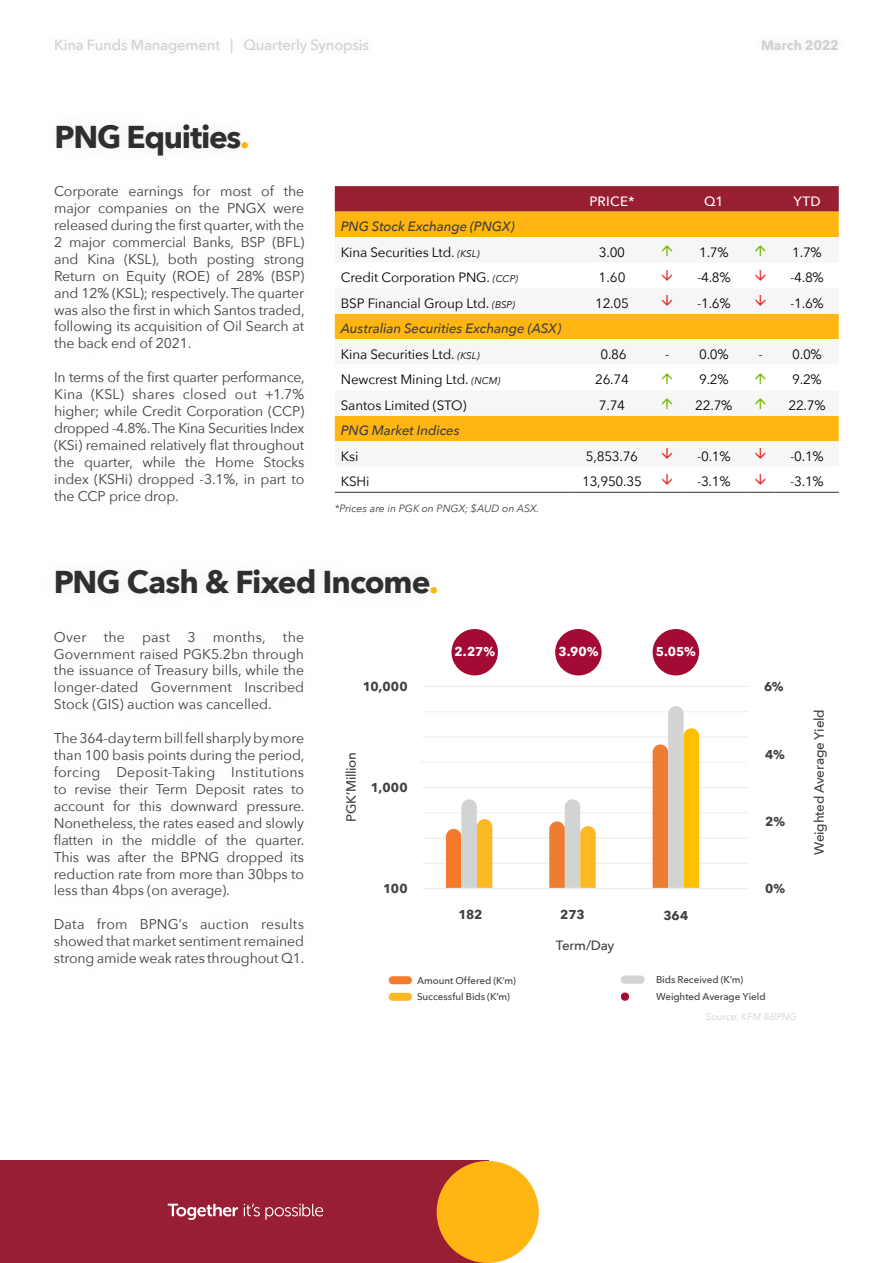
<style>
.page{position:relative;width:893px;height:1263px;background:#fff}
.page>*{position:absolute;margin:0;border:0;box-sizing:border-box;transform-origin:0 0}
.t1{font:700 31.5px "Avenir Next";letter-spacing:-.03em;color:#2f2f2e}
.t2{font:500 14.85px "Avenir Next";letter-spacing:-.015em;color:#d1d1d1}
.t3{font:14.1px/17px "Avenir Next";letter-spacing:-.01em;color:#414042;text-align:justify}
.t4{font:13.5px "Avenir Next";letter-spacing:-.01em;color:#000}
.t5{font:italic 500 13.5px/25.5px "Avenir Next";letter-spacing:-.01em;color:#414042}
.t6{font:500 13.5px "Avenir Next";letter-spacing:.025em;color:#fff}
.t7{font:700 13.5px "Avenir Next";letter-spacing:-.005em;color:#d1d1d1}
.t8{font:500 13.35px "Avenir Next";letter-spacing:-.02em;color:#414042}
.t9{font:700 12.75px "Avenir Next";letter-spacing:-.005em;color:#414042}
.t10{font:700 12.75px "Avenir Next";color:#fff}
.t11{font:italic 10.5px "Avenir Next";color:#414042}
.t12{font:500 9.9px/17px "Avenir Next";letter-spacing:-.005em;color:#414042}
.t13{font:italic 9.9px "Avenir Next";letter-spacing:-.01em;color:#d2d3d3}
.s1{color:#ffb512}
.s2{font-weight:400;font-style:normal;color:#000}
.s3{font-weight:400;font-size:9.75px;color:#000}
.s4{font-style:italic;font-size:9.75px}
</style>
<div class="page">
<div style="left:0;top:1161px;width:481px;height:102px;background:#981e33"></div>
<div style="left:437px;top:1161px;width:102px;height:102px;background:#ffb512;border-radius:50%"></div>
<svg style="left:168px;top:1203px;width:155px;height:17px"></svg>
<svg style="left:335px;top:186px;width:504px;height:26px"></svg>
<div style="left:335px;top:212px;width:504px;height:25px;background:#ffb512"></div>
<svg style="left:335px;top:237px;width:504px;height:1px"></svg>
<svg style="left:335px;top:313px;width:504px;height:179px"></svg>
<hr style="left:335px;top:492px;width:237px;height:1px;background:#2f2f2e">
<hr style="left:572px;top:492px;width:80px;height:1px;background:#2f2f2e">
<hr style="left:652px;top:492px;width:30px;height:1px;background:#2f2f2e">
<hr style="left:682px;top:492px;width:64px;height:1px;background:#2f2f2e">
<svg style="left:746px;top:492px;width:29px;height:1px"></svg>
<hr style="left:775px;top:492px;width:64px;height:1px;background:#2f2f2e">
<hr style="left:423px;top:686px;width:325px;height:1px;background:#ededed">
<hr style="left:423px;top:736px;width:325px;height:1px;background:#ededed">
<hr style="left:423px;top:787px;width:325px;height:1px;background:#ededed">
<hr style="left:423px;top:837px;width:325px;height:2px;background:#ededed">
<hr style="left:423px;top:863px;width:325px;height:1px;background:#ededed">
<hr style="left:423px;top:812px;width:325px;height:1px;background:#ededed">
<hr style="left:421px;top:762px;width:325px;height:1px;background:#ededed">
<hr style="left:423px;top:711px;width:325px;height:1px;background:#ededed">
<hr style="left:423px;top:888px;width:325px;height:1px;background:#ededed">
<svg style="left:446px;top:799px;width:46px;height:89px"></svg>
<svg style="left:549px;top:799px;width:47px;height:89px"></svg>
<svg style="left:653px;top:706px;width:46px;height:182px"></svg>
<div style="left:451px;top:629px;width:47px;height:46px;background:#a30b35;border-radius:50%"></div>
<div style="left:555px;top:629px;width:47px;height:46px;background:#a30b35;border-radius:50%"></div>
<div style="left:653px;top:629px;width:46px;height:46px;background:#a30b35;border-radius:50%"></div>
<div style="left:621px;top:975px;width:24px;height:9px;background:#d2d3d3;border-radius:4px"></div>
<div style="left:621px;top:992px;width:8px;height:9px;background:#a30b35;border-radius:4px"></div>
<div style="left:389px;top:993px;width:23px;height:8px;background:#fdb924;border-radius:4px"></div>
<div style="left:389px;top:976px;width:23px;height:8px;background:#f47b29;border-radius:4px"></div>
<svg style="left:662px;top:373px;width:10px;height:11px"></svg>
<svg style="left:756px;top:373px;width:9px;height:11px"></svg>
<svg style="left:662px;top:398px;width:10px;height:11px"></svg>
<svg style="left:756px;top:398px;width:9px;height:11px"></svg>
<svg style="left:662px;top:448px;width:10px;height:11px"></svg>
<svg style="left:756px;top:448px;width:9px;height:11px"></svg>
<svg style="left:662px;top:474px;width:10px;height:11px"></svg>
<svg style="left:756px;top:474px;width:9px;height:11px"></svg>
<p class="t2" style="left:54px;top:32px;width:317px">Kina Funds Management | Quarterly Synopsis</p>
<p class="t7" style="left:761px;top:33px;width:79px">March 2022</p>
<h1 class="t1" style="left:54px;top:110px;width:197px">PNG Equities<span class="s1">.</span></h1>
<p class="t3" style="left:54px;top:182px;width:252px">Corporate earnings for most of the major companies on the PNGX were released during the first quarter, with the 2 major commercial Banks, BSP (BFL) and Kina (KSL), both posting strong Return on Equity (ROE) of 28% (BSP) and 12% (KSL); respectively. The quarter was also the first in which Santos traded, following its acquisition of Oil Search at the back end of 2021.</p>
<p class="t3" style="left:54px;top:368px;width:252px">In terms of the first quarter performance, Kina (KSL) shares closed out +1.7% higher; while Credit Corporation (CCP) dropped -4.8%. The Kina Securities Index (KSi) remained relatively flat throughout the quarter, while the Home Stocks index (KSHi) dropped -3.1%, in part to the CCP price drop.</p>
<p class="t5" style="left:341px;top:213px;width:176px">PNG Stock Exchange (PNGX)<br><span class="s2">Kina Securities Ltd.</span> <span class="s3">(KSL)</span></p>
<p class="t6" style="left:589px;top:189px;width:47px">PRICE*</p>
<p class="t6" style="left:704px;top:189px;width:21px">Q1</p>
<p class="t6" style="left:793px;top:189px;width:29px">YTD</p>
<p class="t4" style="left:599px;top:241px;width:28px">3.00</p>
<p class="t4" style="left:699px;top:241px;width:31px">1.7%</p>
<p class="t4" style="left:792px;top:241px;width:31px">1.7%</p>
<p class="t4" style="left:341px;top:266px;width:179px">Credit Corporation PNG. <span class="s4">(CCP)</span></p>
<p class="t4" style="left:599px;top:266px;width:28px">1.60</p>
<p class="t4" style="left:697px;top:266px;width:35px">-4.8%</p>
<p class="t4" style="left:790px;top:266px;width:35px">-4.8%</p>
<p class="t4" style="left:341px;top:292px;width:176px">BSP Financial Group Ltd. <span class="s4">(BSP)</span></p>
<p class="t4" style="left:595px;top:292px;width:35px">12.05</p>
<p class="t4" style="left:697px;top:292px;width:35px">-1.6%</p>
<p class="t4" style="left:790px;top:292px;width:35px">-1.6%</p>
<p class="t5" style="left:341px;top:315px;width:222px">Australian Securities Exchange (ASX)<br><span class="s2">Kina Securities Ltd.</span> <span class="s3">(KSL)</span></p>
<p class="t4" style="left:600px;top:343px;width:28px">0.86</p>
<p class="t4" style="left:665px;top:343px;width:65px">- 0.0%</p>
<p class="t4" style="left:758px;top:343px;width:65px">- 0.0%</p>
<p class="t4" style="left:341px;top:368px;width:161px">Newcrest Mining Ltd. <span class="s4">(NCM)</span></p>
<p class="t4" style="left:595px;top:368px;width:35px">26.74</p>
<p class="t4" style="left:699px;top:368px;width:31px">9.2%</p>
<p class="t4" style="left:792px;top:368px;width:31px">9.2%</p>
<p class="t4" style="left:341px;top:394px;width:127px">Santos Limited (STO)</p>
<p class="t4" style="left:599px;top:394px;width:28px">7.74</p>
<p class="t4" style="left:695px;top:394px;width:39px">22.7%</p>
<p class="t4" style="left:788px;top:394px;width:39px">22.7%</p>
<p class="t5" style="left:341px;top:417px;width:120px">PNG Market Indices</p>
<p class="t4" style="left:341px;top:445px;width:19px">Ksi</p>
<p class="t4" style="left:586px;top:445px;width:54px">5,853.76</p>
<p class="t4" style="left:697px;top:445px;width:35px">-0.1%</p>
<p class="t4" style="left:790px;top:445px;width:35px">-0.1%</p>
<p class="t4" style="left:341px;top:470px;width:30px">KSHi</p>
<p class="t4" style="left:582px;top:470px;width:61px">13,950.35</p>
<p class="t4" style="left:697px;top:470px;width:35px">-3.1%</p>
<p class="t4" style="left:790px;top:470px;width:35px">-3.1%</p>
<p class="t11" style="left:335px;top:499px;width:206px">*Prices are in PGK on PNGX; $AUD on ASX.</p>
<h1 class="t1" style="left:54px;top:554px;width:386px">PNG Cash &amp; Fixed Income<span class="s1">.</span></h1>
<p class="t3" style="left:54px;top:628px;width:252px">Over the past 3 months, the Government raised PGK5.2bn through the issuance of Treasury bills, while the longer-dated Government Inscribed Stock (GIS) auction was cancelled.</p>
<p class="t3" style="left:54px;top:729px;width:252px">The 364-day term bill fell sharply by more than 100 basis points during the period, forcing Deposit-Taking Institutions to revise their Term Deposit rates to account for this downward pressure.<br>Nonetheless, the rates eased and slowly flatten in the middle of the quarter.<br>This was after the BPNG dropped its reduction rate from more than 30bps to less than 4bps (on average).</p>
<p class="t3" style="left:54px;top:915px;width:252px">Data from BPNG’s auction results showed that market sentiment remained strong amide weak rates throughout Q1.</p>
<p class="t10" style="left:454px;top:640px;width:42px">2.27%</p>
<p class="t10" style="left:558px;top:640px;width:41px">3.90%</p>
<p class="t10" style="left:656px;top:640px;width:42px">5.05%</p>
<p class="t9" style="left:363px;top:676px;width:46px">10,000</p>
<p class="t9" style="left:764px;top:676px;width:21px">6%</p>
<p class="t8" style="left:340px;top:821px;width:71px;rotate:-90deg">PGK’Million</p>
<p class="t9" style="left:371px;top:777px;width:38px">1,000</p>
<p class="t9" style="left:383px;top:878px;width:26px">100</p>
<p class="t9" style="left:458px;top:904px;width:26px">182</p>
<p class="t12" style="left:417px;top:971px;width:100px">Amount Offered (K’m)</p>
<p class="t12" style="left:417px;top:987px;width:94px">Successful Bids (K’m)</p>
<p class="t9" style="left:765px;top:743px;width:21px">4%</p>
<p class="t9" style="left:765px;top:810px;width:21px">2%</p>
<p class="t9" style="left:560px;top:904px;width:26px">273</p>
<p class="t9" style="left:663px;top:904px;width:26px">364</p>
<p class="t8" style="left:556px;top:934px;width:60px">Term/Day</p>
<p class="t9" style="left:765px;top:878px;width:21px">0%</p>
<p class="t12" style="left:656px;top:971px;width:111px">Bids Received (K’m)<br>Weighted Average Yield</p>
<p class="t13" style="left:706px;top:1008px;width:92px">Source: KFM &amp;BPNG</p>
<p class="t8" style="left:808px;top:854px;width:147px;rotate:-90deg">Weighted Average Yield</p>
</div>
